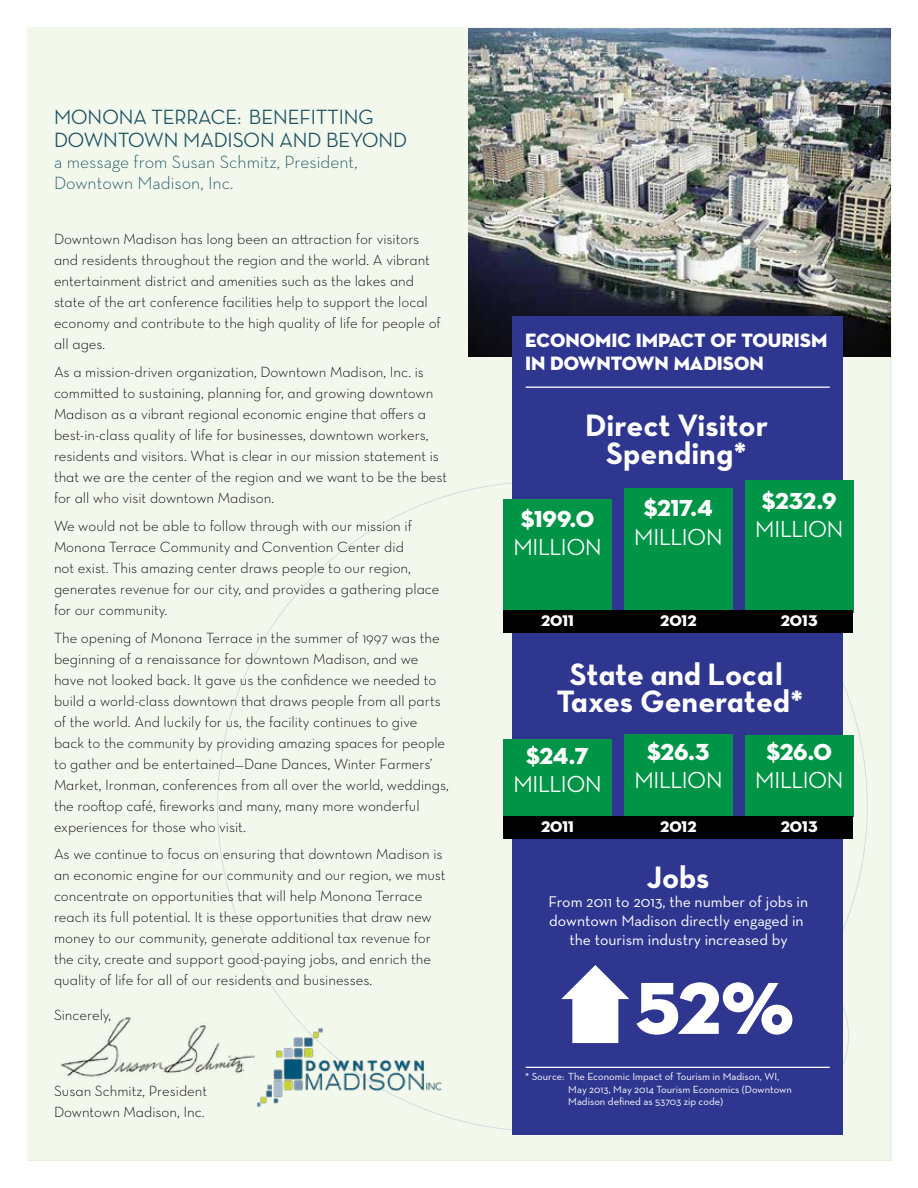
<style>
.page{position:relative;width:918px;height:1188px;background:#fff}
.page>*{position:absolute;margin:0;border:0;box-sizing:border-box;transform-origin:0 0}
.t1{font:74.85px "Neutraface Display Titling";color:#fff}
.t2{font:31.5px/27.6px "Neutraface Text Bold Alt";color:#fff;text-align:center}
.t3{font:500 23.55px "Neutraface Display";letter-spacing:-.01em;color:#fff}
.t4{font:23.55px "Neutraface Display Titling";letter-spacing:-.005em;color:#fff}
.t5{font:500 21px/22.5px "Neutraface Display";color:#1d5364}
.t6{font:19.65px/23.5px "Neutraface Display Titling";color:#fff}
.t7{font:300 18px/21px "Neutraface Text";color:#1d5364}
.t8{font:15.75px/18.9px "Neutraface Text";color:#fff;text-align:center}
.t9{font:15.75px "Neutraface Display Titling";color:#fff}
.t10{font:15px/21px "Neutraface Text Light Alt";color:#000}
.t11{font:10.5px/12.6px "Neutraface Text";color:#fff}
</style>
<div class="page">
<div style="left:27px;top:27px;width:864px;height:1134px;background:#f3f8ec"></div>
<hr style="left:890px;top:28px;width:2px;height:1132px;background:#e5f0d7">
<hr style="left:27px;top:1160px;width:864px;height:1px;background:#e6f1d9">
<img style="left:468px;top:28px;width:423px;height:328px">
<img style="left:257px;top:1022px;width:185px;height:92px">
<img style="left:61px;top:1017px;width:194px;height:60px">
<div style="left:512px;top:317px;width:331px;height:818px;background:#2e368f"></div>
<hr style="left:526px;top:387px;width:304px;height:1px;background:#fff">
<hr style="left:526px;top:1067px;width:304px;height:1px;background:#fff">
<div style="left:503px;top:499px;width:109px;height:114px;background:#009447"></div>
<div style="left:624px;top:489px;width:108px;height:124px;background:#009447"></div>
<div style="left:745px;top:480px;width:108px;height:133px;background:#009447"></div>
<div style="left:503px;top:739px;width:109px;height:77px;background:#009447"></div>
<div style="left:624px;top:734px;width:109px;height:82px;background:#009447"></div>
<div style="left:745px;top:735px;width:108px;height:81px;background:#009447"></div>
<div style="left:503px;top:610px;width:350px;height:22px;background:#000"></div>
<div style="left:503px;top:816px;width:350px;height:23px;background:#000"></div>
<svg style="left:561px;top:965px;width:68px;height:78px"></svg>
<h3 class="t5" style="left:54px;top:106px;width:355px">MONONA TERRACE: BENEFITTING<br>DOWNTOWN MADISON AND BEYOND</h3>
<p class="t7" style="left:54px;top:151px;width:305px">a message from Susan Schmitz, President,<br>Downtown Madison, Inc.</p>
<p class="t10" style="left:54px;top:229px;width:388px">Downtown Madison has long been an attraction for visitors and residents throughout the region and the world. A vibrant entertainment district and amenities such as the lakes and state of the art conference facilities help to support the local economy and contribute to the high quality of life for people of all ages.</p>
<p class="t10" style="left:54px;top:361px;width:395px">As a mission-driven organization, Downtown Madison, Inc. is committed to sustaining, planning for, and growing downtown Madison as a vibrant regional economic engine that offers a best-in-class quality of life for businesses, downtown workers, residents and visitors. What is clear in our mission statement is that we are the center of the region and we want to be the best for all who visit downtown Madison.</p>
<p class="t10" style="left:54px;top:515px;width:387px">We would not be able to follow through with our mission if Monona Terrace Community and Convention Center did<br>not exist. This amazing center draws people to our region, generates revenue for our city, and provides a gathering place for our community.</p>
<p class="t10" style="left:54px;top:627px;width:396px">The opening of Monona Terrace in the summer of 1997 was the beginning of a renaissance for downtown Madison, and we have not looked back. It gave us the confidence we needed to build a world-class downtown that draws people from all parts of the world. And luckily for us, the facility continues to give back to the community by providing amazing spaces for people to gather and be entertained—Dane Dances, Winter Farmers’ Market, Ironman, conferences from all over the world, weddings, the rooftop café, fireworks and many, many more wonderful experiences for those who visit.</p>
<p class="t10" style="left:54px;top:844px;width:393px">As we continue to focus on ensuring that downtown Madison is an economic engine for our community and our region, we must concentrate on opportunities that will help Monona Terrace reach its full potential. It is these opportunities that draw new money to our community, generate additional tax revenue for the city, create and support good-paying jobs, and enrich the quality of life for all of our residents and businesses.</p>
<p class="t10" style="left:54px;top:1004px;width:59px">Sincerely,</p>
<p class="t10" style="left:54px;top:1081px;width:155px">Susan Schmitz, President<br>Downtown Madison, Inc.</p>
<h3 class="t6" style="left:525px;top:328px;width:304px">ECONOMIC IMPACT OF TOURISM<br>IN DOWNTOWN MADISON</h3>
<h2 class="t2" style="left:585px;top:411px;width:185px">Direct Visitor<br>Spending*</h2>
<h3 class="t4" style="left:521px;top:504px;width:75px">$199.0</h3>
<h3 class="t3" style="left:513px;top:534px;width:90px">MILLION</h3>
<h3 class="t4" style="left:644px;top:494px;width:71px">$217.4</h3>
<h3 class="t3" style="left:634px;top:524px;width:90px">MILLION</h3>
<h3 class="t4" style="left:762px;top:486px;width:76px">$232.9</h3>
<h3 class="t3" style="left:755px;top:516px;width:90px">MILLION</h3>
<p class="t9" style="left:541px;top:611px;width:34px">2011</p>
<p class="t9" style="left:660px;top:611px;width:38px">2012</p>
<p class="t9" style="left:781px;top:611px;width:38px">2013</p>
<h2 class="t2" style="left:557px;top:660px;width:249px">State and Local<br>Taxes Generated*</h2>
<h3 class="t4" style="left:526px;top:741px;width:64px">$24.7</h3>
<h3 class="t3" style="left:513px;top:771px;width:90px">MILLION</h3>
<h3 class="t4" style="left:647px;top:737px;width:64px">$26.3</h3>
<h3 class="t3" style="left:634px;top:767px;width:90px">MILLION</h3>
<h3 class="t4" style="left:766px;top:737px;width:67px">$26.0</h3>
<h3 class="t3" style="left:755px;top:767px;width:90px">MILLION</h3>
<p class="t9" style="left:541px;top:817px;width:34px">2011</p>
<p class="t9" style="left:660px;top:817px;width:38px">2012</p>
<p class="t9" style="left:781px;top:817px;width:38px">2013</p>
<h2 class="t2" style="left:647px;top:864px;width:64px">Jobs</h2>
<p class="t8" style="left:548px;top:892px;width:261px">From 2011 to 2013, the number of jobs in downtown Madison directly engaged in the tourism industry increased by</p>
<h1 class="t1" style="left:636px;top:962px;width:160px">52%</h1>
<p class="t11" style="left:568px;top:1070px;width:225px;text-indent:-43px">* Source: The Economic Impact of Tourism in Madison, WI,<br>May 2013, May 2014 Tourism Economics (Downtown<br>Madison defined as 53703 zip code)</p>
</div>
